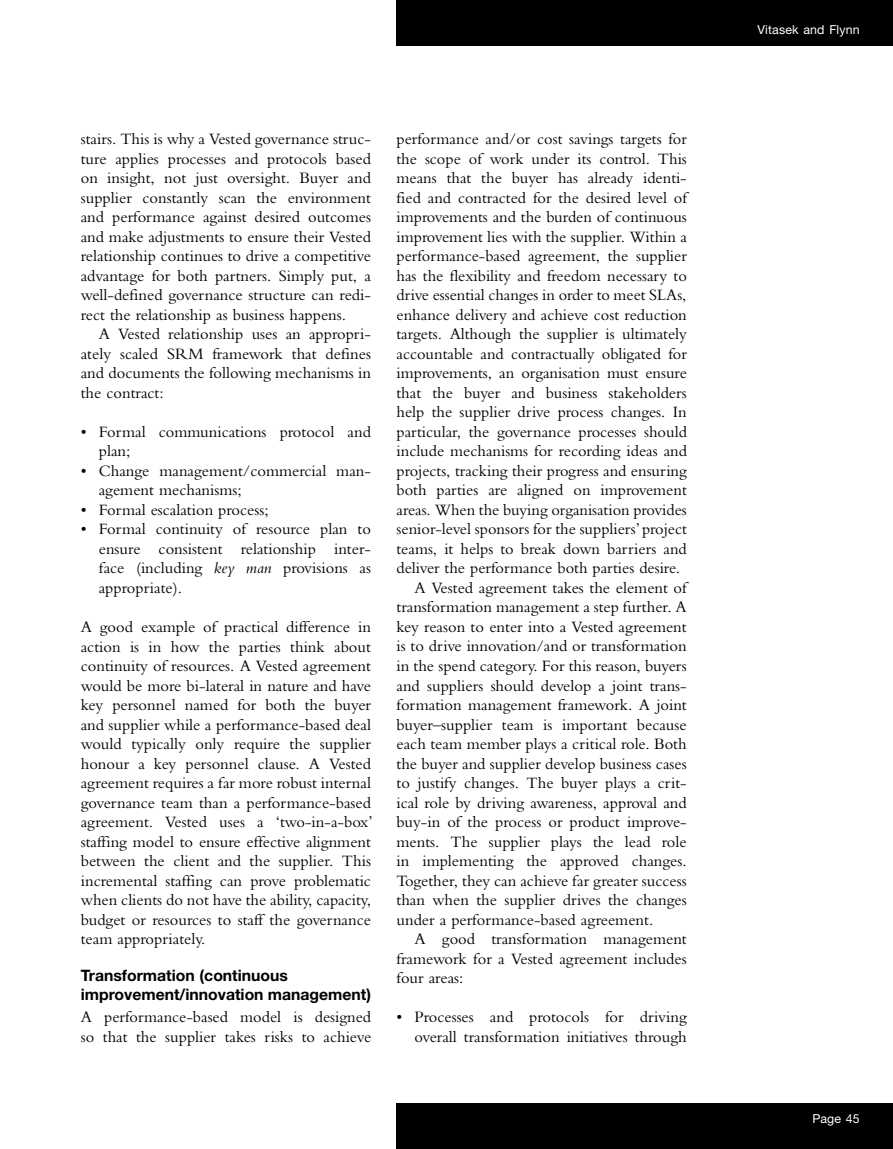
<style>
.page{position:relative;width:893px;height:1149px;background:#fff}
.page>*{position:absolute;margin:0;border:0;box-sizing:border-box;transform-origin:0 0}
.t1{font:16.5px/19.5px "Bembo MT Pro";color:#000;text-align:justify}
.t2{font:700 15.75px/19.5px "Helvetica Neue LT Pro";color:#000}
.t3{font:12.3px "Helvetica Neue LT Pro";letter-spacing:.015em;color:#fff}
.s1{font-style:italic}
</style>
<div class="page">
<div style="left:397px;top:0;width:496px;height:46px;background:#000"></div>
<div style="left:397px;top:1103px;width:496px;height:45px;background:#000"></div>
<p class="t1" style="left:81px;top:129px;width:292px">stairs. This is why a Vested governance struc&shy;ture applies processes and protocols based on insight, not just oversight. Buyer and supplier constantly scan the environment and performance against desired outcomes and make adjustments to ensure their Vested relationship continues to drive a competitive advantage for both partners. Simply put, a well-defined governance structure can redi&shy;rect the relationship as business happens.</p>
<p class="t1" style="left:81px;top:324px;width:292px;text-indent:18px">A Vested relationship uses an appropri&shy;ately scaled SRM framework that defines and documents the following mechanisms in the contract:</p>
<p class="t1" style="left:99px;top:421px;width:274px;text-indent:-18px">• Formal communications protocol and plan;</p>
<p class="t1" style="left:99px;top:460px;width:274px;text-indent:-18px">• Change management/commercial man&shy;agement mechanisms;</p>
<p class="t1" style="left:81px;top:499px;width:189px">• Formal escalation process;</p>
<p class="t1" style="left:99px;top:519px;width:274px;text-indent:-18px">• Formal continuity of resource plan to ensure consistent relationship inter&shy;face (including <span class="s1">key man</span> provisions as appropriate).</p>
<p class="t1" style="left:81px;top:616px;width:293px">A good example of practical difference in action is in how the parties think about continuity of resources. A Vested agreement would be more bi-lateral in nature and have key personnel named for both the buyer and supplier while a performance-based deal would typically only require the supplier honour a key personnel clause. A Vested agreement requires a far more robust internal governance team than a performance-based agreement. Vested uses a ‘two-in-a-box’ staffing model to ensure effective alignment between the client and the supplier. This incremental staffing can prove problematic when clients do not have the ability, capacity, budget or resources to staff the governance team appropriately.</p>
<p class="t2" style="left:81px;top:964px;width:292px">Transformation (continuous improvement/innovation management)</p>
<p class="t1" style="left:81px;top:1006px;width:292px">A performance-based model is designed so that the supplier takes risks to achieve</p>
<p class="t1" style="left:396px;top:129px;width:292px">performance and/or cost savings targets for</p>
<p class="t1" style="left:396px;top:148px;width:292px">the scope of work under its control. This</p>
<p class="t1" style="left:396px;top:168px;width:292px">means that the buyer has already identi-</p>
<p class="t1" style="left:396px;top:187px;width:292px">fied and contracted for the desired level of</p>
<p class="t1" style="left:396px;top:207px;width:292px">improvements and the burden of continuous</p>
<p class="t1" style="left:396px;top:226px;width:292px">improvement lies with the supplier. Within a</p>
<p class="t1" style="left:396px;top:246px;width:292px">performance-based agreement, the supplier</p>
<p class="t1" style="left:396px;top:265px;width:292px">has the flexibility and freedom necessary to</p>
<p class="t1" style="left:396px;top:285px;width:291px">drive essential changes in order to meet SLAs,</p>
<p class="t1" style="left:396px;top:304px;width:292px">enhance delivery and achieve cost reduction</p>
<p class="t1" style="left:396px;top:324px;width:292px">targets. Although the supplier is ultimately</p>
<p class="t1" style="left:396px;top:343px;width:292px">accountable and contractually obligated for</p>
<p class="t1" style="left:396px;top:363px;width:292px">improvements, an organisation must ensure</p>
<p class="t1" style="left:396px;top:382px;width:292px">that the buyer and business stakeholders</p>
<p class="t1" style="left:396px;top:402px;width:292px">help the supplier drive process changes. In</p>
<p class="t1" style="left:396px;top:421px;width:292px">particular, the governance processes should</p>
<p class="t1" style="left:396px;top:441px;width:292px">include mechanisms for recording ideas and</p>
<p class="t1" style="left:396px;top:460px;width:292px">projects, tracking their progress and ensuring</p>
<p class="t1" style="left:396px;top:480px;width:292px">both parties are aligned on improvement</p>
<p class="t1" style="left:396px;top:499px;width:292px">areas. When the buying organisation provides</p>
<p class="t1" style="left:396px;top:519px;width:292px">senior-level sponsors for the suppliers’ project</p>
<p class="t1" style="left:396px;top:538px;width:292px">teams, it helps to break down barriers and</p>
<p class="t1" style="left:396px;top:558px;width:285px">deliver the performance both parties desire.</p>
<p class="t1" style="left:414px;top:577px;width:274px">A Vested agreement takes the element of</p>
<p class="t1" style="left:396px;top:597px;width:292px">transformation management a step further. A</p>
<p class="t1" style="left:396px;top:616px;width:292px">key reason to enter into a Vested agreement</p>
<p class="t1" style="left:396px;top:636px;width:292px">is to drive innovation/and or transformation</p>
<p class="t1" style="left:396px;top:655px;width:292px">in the spend category. For this reason, buyers</p>
<p class="t1" style="left:396px;top:675px;width:292px">and suppliers should develop a joint trans-</p>
<p class="t1" style="left:396px;top:694px;width:292px">formation management framework. A joint</p>
<p class="t1" style="left:396px;top:714px;width:292px">buyer–supplier team is important because</p>
<p class="t1" style="left:396px;top:733px;width:292px">each team member plays a critical role. Both</p>
<p class="t1" style="left:396px;top:753px;width:292px">the buyer and supplier develop business cases</p>
<p class="t1" style="left:396px;top:772px;width:292px">to justify changes. The buyer plays a crit-</p>
<p class="t1" style="left:396px;top:792px;width:292px">ical role by driving awareness, approval and</p>
<p class="t1" style="left:396px;top:811px;width:292px">buy-in of the process or product improve-</p>
<p class="t1" style="left:396px;top:831px;width:292px">ments. The supplier plays the lead role</p>
<p class="t1" style="left:396px;top:850px;width:292px">in implementing the approved changes.</p>
<p class="t1" style="left:396px;top:870px;width:292px">Together, they can achieve far greater success</p>
<p class="t1" style="left:396px;top:889px;width:292px">than when the supplier drives the changes</p>
<p class="t1" style="left:396px;top:909px;width:258px">under a performance-based agreement.</p>
<p class="t1" style="left:414px;top:928px;width:274px">A good transformation management</p>
<p class="t1" style="left:396px;top:948px;width:292px">framework for a Vested agreement includes</p>
<p class="t1" style="left:396px;top:967px;width:68px">four areas:</p>
<p class="t1" style="left:396px;top:1006px;width:292px;text-align:right">• Processes and protocols for driving overall transformation initiatives through</p>
<p class="t3" style="left:757px;top:22px;width:104px">Vitasek and Flynn</p>
<p class="t3" style="left:812px;top:1110px;width:49px">Page 45</p>
</div>
